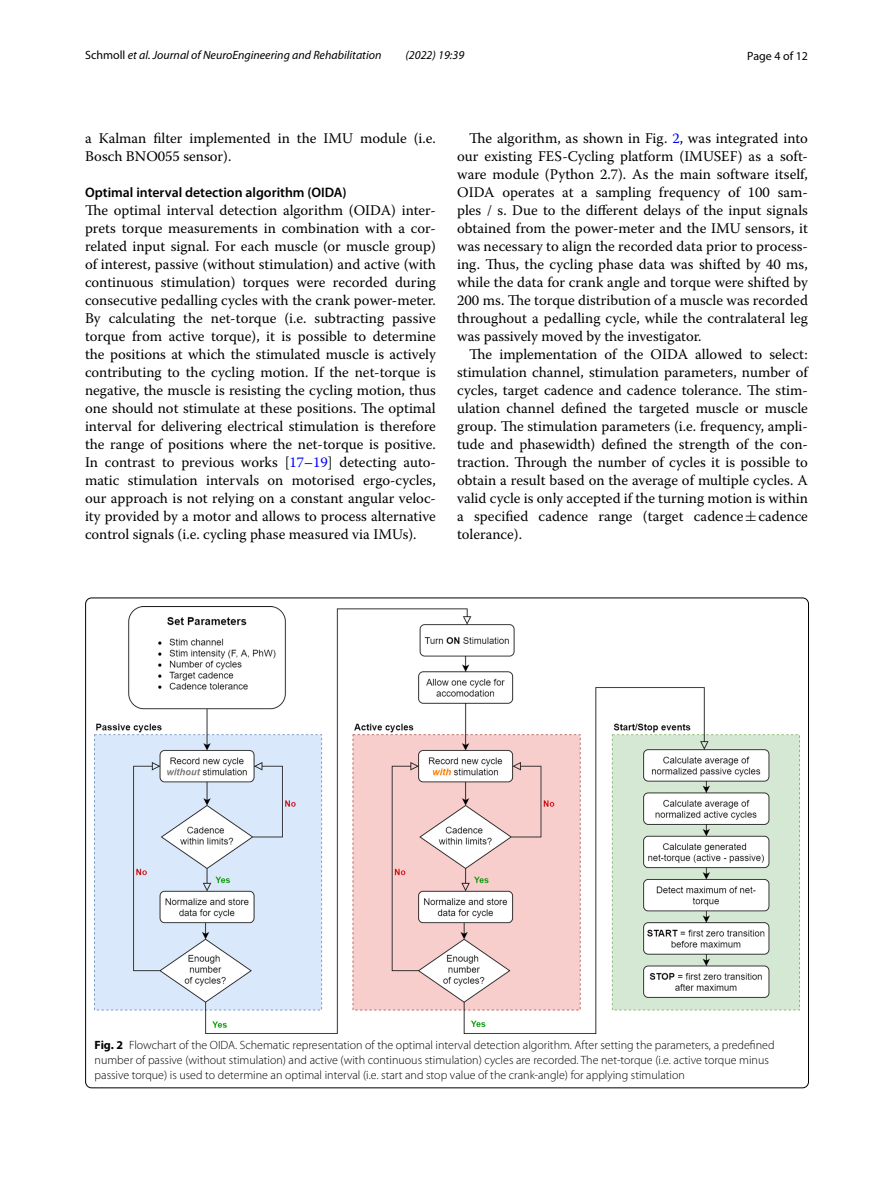
<style>
.page{position:relative;width:893px;height:1187px;background:#fff}
.page>*{position:absolute;margin:0;border:0;box-sizing:border-box;transform-origin:0 0}
.t1{font:14.7px/18px "Warnock Pro";color:#000;text-align:justify}
.t2{font:600 13.8px "Myriad Pro";color:#000}
.t3{font:300 12px/15px "Myriad Pro";color:#000}
.t4{font:italic 12px "Myriad Pro";color:#000}
.t5{font:12px "Myriad Pro";color:#000}
.s1{font-style:normal}
.s2{color:#00f}
.s3{font-family:"MTSY"}
.s4{font-weight:700}
</style>
<div class="page">
<img style="left:94px;top:607px;width:706px;height:426px">
<p class="t4" style="left:85px;top:48px;width:298px"><span class="s1">Schmoll</span> et al. Journal of NeuroEngineering and Rehabilitation</p>
<p class="t4" style="left:405px;top:48px;width:60px">(2022) 19:39</p>
<p class="t5" style="left:747px;top:48px;width:62px">Page 4 of 12</p>
<p class="t1" style="left:85px;top:128px;width:352px">a Kalman filter implemented in the IMU module (i.e.<br>Bosch BNO055 sensor).</p>
<p class="t2" style="left:85px;top:183px;width:263px">Optimal interval detection algorithm (OIDA)</p>
<p class="t1" style="left:85px;top:200px;width:352px">The optimal interval detection algorithm (OIDA) inter&shy;prets torque measurements in combination with a cor&shy;related input signal. For each muscle (or muscle group) of interest, passive (without stimulation) and active (with continuous stimulation) torques were recorded during consecutive pedalling cycles with the crank power-meter.<br>By calculating the net-torque (i.e. subtracting passive torque from active torque), it is possible to determine the positions at which the stimulated muscle is actively contributing to the cycling motion. If the net-torque is negative, the muscle is resisting the cycling motion, thus one should not stimulate at these positions. The optimal interval for delivering electrical stimulation is therefore the range of positions where the net-torque is positive.<br>In contrast to previous works [<span class="s2">17</span>–<span class="s2">19</span>] detecting auto&shy;matic stimulation intervals on motorised ergo-cycles, our approach is not relying on a constant angular veloc&shy;ity provided by a motor and allows to process alternative control signals (i.e. cycling phase measured via IMUs).</p>
<p class="t1" style="left:457px;top:128px;width:352px;text-indent:12px">The algorithm, as shown in Fig. <span class="s2">2</span>, was integrated into our existing FES-Cycling platform (IMUSEF) as a soft&shy;ware module (Python 2.7). As the main software itself, OIDA operates at a sampling frequency of 100 sam&shy;ples / s. Due to the different delays of the input signals obtained from the power-meter and the IMU sensors, it was necessary to align the recorded data prior to process&shy;ing. Thus, the cycling phase data was shifted by 40 ms, while the data for crank angle and torque were shifted by 200 ms. The torque distribution of a muscle was recorded throughout a pedalling cycle, while the contralateral leg was passively moved by the investigator.</p>
<p class="t1" style="left:457px;top:344px;width:352px;text-indent:12px">The implementation of the OIDA allowed to select: stimulation channel, stimulation parameters, number of cycles, target cadence and cadence tolerance. The stim&shy;ulation channel defined the targeted muscle or muscle group. The stimulation parameters (i.e. frequency, ampli&shy;tude and phasewidth) defined the strength of the con&shy;traction. Through the number of cycles it is possible to obtain a result based on the average of multiple cycles. A valid cycle is only accepted if the turning motion is within a specified cadence range (target cadence<span class="s3">±</span>cadence tolerance).</p>
<p class="t3" style="left:95px;top:1037px;width:681px"><span class="s4">Fig. 2</span> Flowchart of the OIDA. Schematic representation of the optimal interval detection algorithm. After setting the parameters, a predefined number of passive (without stimulation) and active (with continuous stimulation) cycles are recorded. The net-torque (i.e. active torque minus passive torque) is used to determine an optimal interval (i.e. start and stop value of the crank-angle) for applying stimulation</p>
</div>
